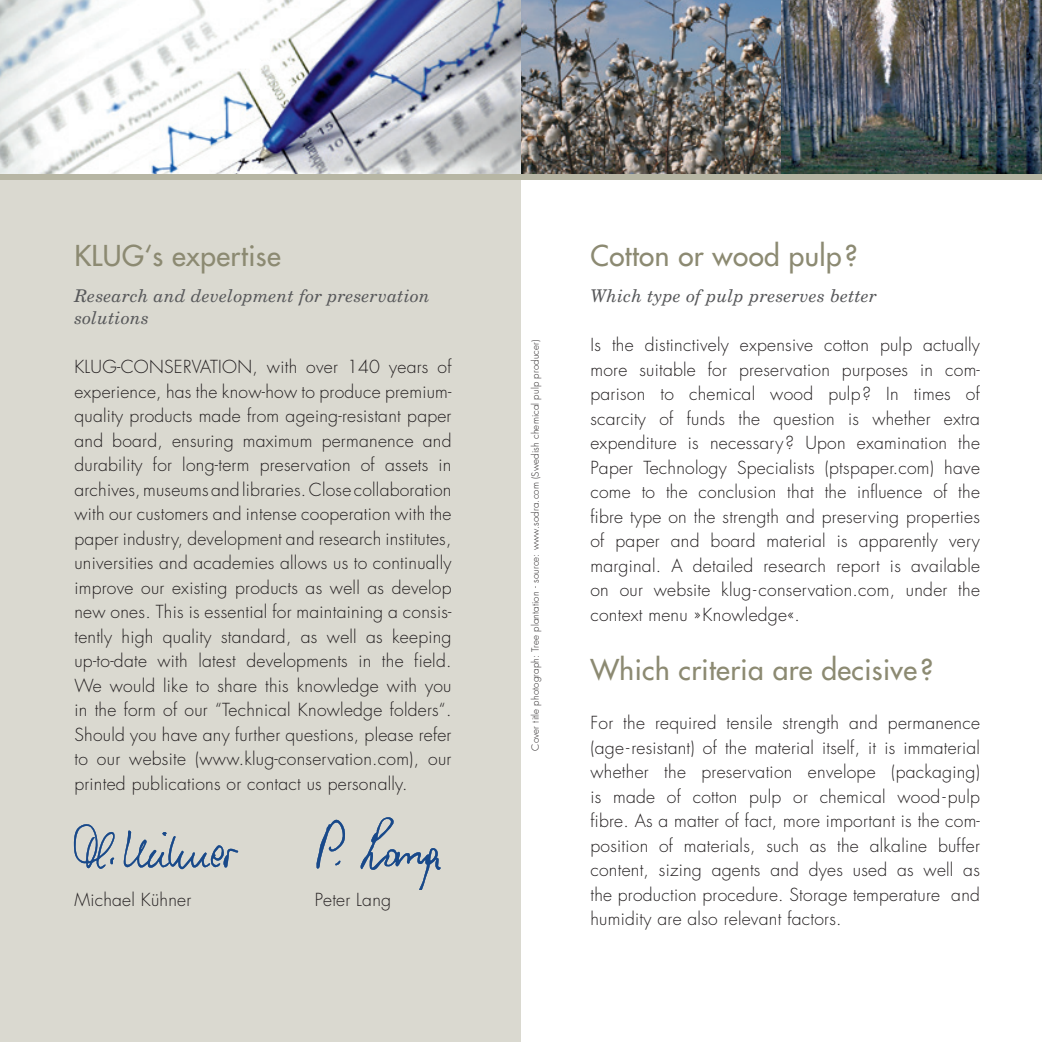
<style>
.page{position:relative;width:1042px;height:1042px;background:#fff}
.page>*{position:absolute;margin:0;border:0;box-sizing:border-box;transform-origin:0 0}
.t1{font:500 28px "Futura Std";letter-spacing:.015em;color:#8c8a72}
.Absatzformat_1{font:300 17.5px/24.5px "Futura Std";letter-spacing:.015em;color:#231f20;text-align:justify}
.t2{font:italic 17.5px/21.9px "New Century Schlbk LT Std";letter-spacing:.015em;color:#57585a}
.t3{font:300 9.62px "Futura Std";letter-spacing:.015em;color:#231f20}
</style>
<div class="page">
<div style="left:0;top:180px;width:521px;height:862px;background:#dad9d0"></div>
<div style="left:0;top:174px;width:521px;height:6px;background:#b7b6a4"></div>
<div style="left:521px;top:174px;width:521px;height:6px;background:#b7b6a4"></div>
<svg style="left:74px;top:824px;width:41px;height:45px"></svg>
<svg style="left:124px;top:830px;width:114px;height:39px"></svg>
<svg style="left:316px;top:819px;width:29px;height:50px"></svg>
<svg style="left:361px;top:817px;width:80px;height:72px"></svg>
<img style="left:0;top:0;width:521px;height:174px">
<img style="left:521px;top:0;width:260px;height:174px">
<img style="left:781px;top:0;width:261px;height:174px">
<p class="t1" style="left:74px;top:238px;width:208px">KLUG‘s expertise</p>
<p class="t2" style="left:74px;top:285px;width:357px">Research and development for preservation solutions</p>
<p class="Absatzformat_1" style="left:74px;top:355px;width:379px">KLUG-CONSERVATION, with over 140 years of experience, has the know-how to produce premium&shy;quality products made from ageing-resistant paper and board, ensuring maximum permanence and durability for long-term preservation of assets in archives, museums and libraries. Close collaboration with our customers and intense cooperation with the paper industry, development and research institutes, universities and academies allows us to continually improve our existing products as well as develop new ones. This is essential for maintaining a consis&shy;tently high quality standard, as well as keeping up-to-date with latest developments in the field.<br>We would like to share this knowledge with you in the form of our “Technical Knowledge folders“.<br>Should you have any further questions, please refer to our website (www.klug-conservation.com), our printed publications or contact us personally.</p>
<p class="Absatzformat_1" style="left:74px;top:888px;width:118px">Michael Kühner</p>
<p class="Absatzformat_1" style="left:315px;top:888px;width:78px">Peter Lang</p>
<p class="t3" style="left:529px;top:750px;width:412px;rotate:-90deg">Cover title photograph: Tree plantation - source: www.sodra.com (Swedish chemical pulp producer)</p>
<p class="t1" style="left:590px;top:238px;width:269px">Cotton or wood pulp?</p>
<p class="t2" style="left:590px;top:285px;width:288px">Which type of pulp preserves better</p>
<p class="Absatzformat_1" style="left:590px;top:333px;width:391px">Is the distinctively expensive cotton pulp actually more suitable for preservation purposes in com&shy;parison to chemical wood pulp? In times of scarcity of funds the question is whether extra expenditure is necessary? Upon examination the Paper Technology Specialists (ptspaper.com) have come to the conclusion that the influence of the fibre type on the strength and preserving properties of paper and board material is apparently very marginal. A detailed research report is available on our website klug-conservation.com, under the context menu »Knowledge«.</p>
<p class="t1" style="left:590px;top:652px;width:344px">Which criteria are decisive?</p>
<p class="Absatzformat_1" style="left:590px;top:711px;width:391px">For the required tensile strength and permanence (age-resistant) of the material itself, it is immaterial whether the preservation envelope (packaging) is made of cotton pulp or chemical wood-pulp fibre. As a matter of fact, more important is the com&shy;position of materials, such as the alkaline buffer content, sizing agents and dyes used as well as the production procedure. Storage temperature and humidity are also relevant factors.</p>
</div>
